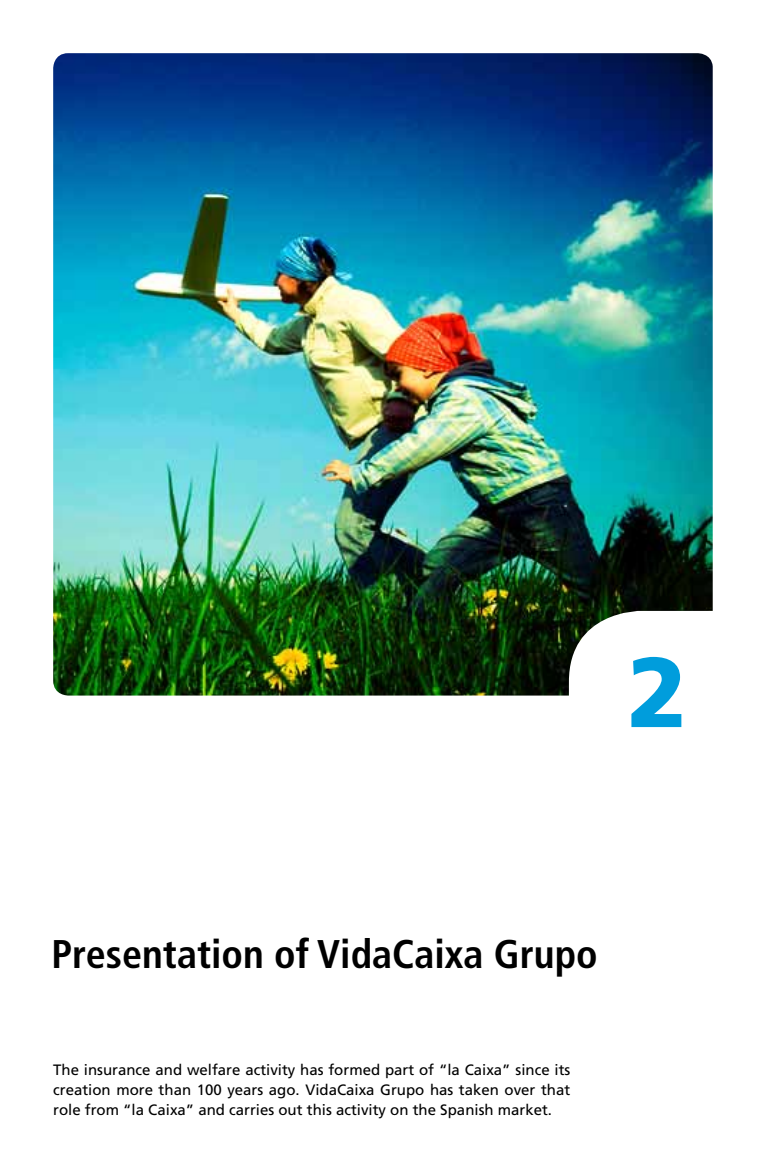
<style>
.page{position:relative;width:766px;height:1170px;background:#fff}
.page>*{position:absolute;margin:0;border:0;box-sizing:border-box;transform-origin:0 0}
.t1{font:900 98.75px "Frutiger LT Std";color:#009ddc}
.t2{font:700 condensed 40px "Frutiger LT Std";color:#000}
.t3{font:15px/20px "Frutiger LT Std";color:#000;text-align:justify}
</style>
<div class="page">
<img style="left:53px;top:53px;width:659px;height:642px">
<svg style="left:568px;top:611px;width:144px;height:85px"></svg>
<p class="t1" style="left:627px;top:632px;width:62px">2</p>
<p class="t2" style="left:51px;top:930px;width:547px">Presentation of VidaCaixa Grupo</p>
<p class="t3" style="left:53px;top:1059px;width:518px">The insurance and welfare activity has formed part of “la Caixa” since its creation more than 100 years ago. VidaCaixa Grupo has taken over that role from “la Caixa” and carries out this activity on the Spanish market.</p>
</div>
